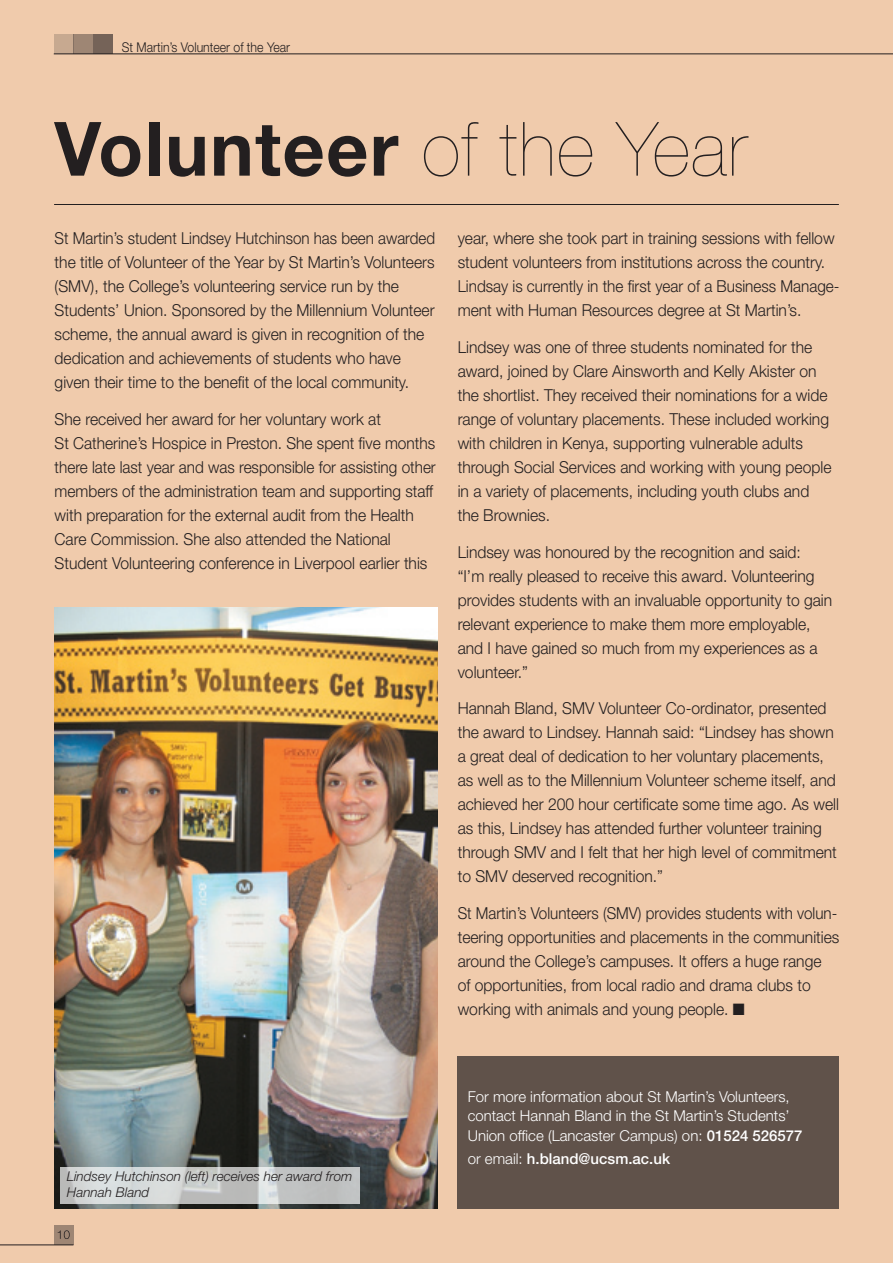
<style>
.page{position:relative;width:893px;height:1263px;background:#f0cbac}
.page>*{position:absolute;margin:0;border:0;box-sizing:border-box;transform-origin:0 0}
.t1{font:700 75px "Helvetica Neue";letter-spacing:.02em;color:#231f20}
.t2{font:300 16.5px/24px "Helvetica Neue";color:#231f20;scale:.95 1}
.t3{font:300 16.5px/24px "Helvetica Neue";color:#231f20;scale:.92 1}
.t4{font:300 15px/19.5px "Helvetica Neue";color:#fff}
.t5{font:500 15px "Helvetica Neue";color:#fff}
.t6{font:italic 300 13.5px/15px "Helvetica Neue";color:#231f20}
.t7{font:300 13.5px "Helvetica Neue";color:#231f20;scale:.91 1}
.s1{font-weight:200}
.s2{font-weight:500}
.s3{font-weight:300}
</style>
<div class="page">
<hr style="left:54px;top:204px;width:785px;height:1px;background:#231f20">
<div style="left:93px;top:34px;width:20px;height:20px;background:#756358"></div>
<div style="left:73px;top:34px;width:20px;height:20px;background:#9e8674"></div>
<div style="left:54px;top:34px;width:19px;height:20px;background:#c7a990"></div>
<hr style="left:0;top:1244px;width:73px;height:1px;background:#231f20">
<div style="left:54px;top:1225px;width:19px;height:20px;background:#9e8674"></div>
<hr style="left:54px;top:53px;width:839px;height:1px;background:#231f20">
<svg style="left:58px;top:1230px;width:12px;height:9px"></svg>
<div style="left:457px;top:1057px;width:382px;height:152px;background:#60524a"></div>
<img style="left:54px;top:607px;width:384px;height:602px">
<svg style="left:60px;top:1167px;width:299px;height:36px;background:#c9cccc"></svg>
<p class="t7" style="left:122px;top:39px;width:186px">St Martin’s Volunteer of the Year</p>
<p class="t1" style="left:55px;top:103px;width:694px">Volunteer <span class="s1">of the Year</span></p>
<p class="t3" style="left:55px;top:226px;width:415px">St Martin’s student Lindsey Hutchinson has been awarded the title of Volunteer of the Year by St Martin’s Volunteers (SMV), the College’s volunteering service run by the Students’ Union. Sponsored by the Millennium Volunteer scheme, the annual award is given in recognition of the dedication and achievements of students who have given their time to the benefit of the local community.</p>
<p class="t2" style="left:55px;top:407px;width:403px">She received her award for her voluntary work at<br>St Catherine’s Hospice in Preston. She spent five months there late last year and was responsible for assisting other members of the administration team and supporting staff with preparation for the external audit from the Health Care Commission. She also attended the National Student Volunteering conference in Liverpool earlier this</p>
<p class="t2" style="left:458px;top:226px;width:403px">year, where she took part in training sessions with fellow student volunteers from institutions across the country.<br>Lindsay is currently in the first year of a Business Manage&shy;ment with Human Resources degree at St Martin’s.</p>
<p class="t2" style="left:458px;top:335px;width:395px">Lindsey was one of three students nominated for the award, joined by Clare Ainsworth and Kelly Akister on the shortlist. They received their nominations for a wide range of voluntary placements. These included working with children in Kenya, supporting vulnerable adults through Social Services and working with young people in a variety of placements, including youth clubs and the Brownies.</p>
<p class="t2" style="left:458px;top:539px;width:396px">Lindsey was honoured by the recognition and said:<br>“I’m really pleased to receive this award. Volunteering provides students with an invaluable opportunity to gain relevant experience to make them more employable, and I have gained so much from my experiences as a volunteer.”</p>
<p class="t2" style="left:458px;top:696px;width:403px">Hannah Bland, SMV Volunteer Co-ordinator, presented the award to Lindsey. Hannah said: “Lindsey has shown a great deal of dedication to her voluntary placements, as well as to the Millennium Volunteer scheme itself, and achieved her 200 hour certificate some time ago. As well as this, Lindsey has attended further volunteer training through SMV and I felt that her high level of commitment to SMV deserved recognition.”</p>
<p class="t3" style="left:458px;top:901px;width:416px">St Martin’s Volunteers (SMV) provides students with volun&shy;teering opportunities and placements in the communities around the College’s campuses. It offers a huge range<br>of opportunities, from local radio and drama clubs to working with animals and young people. ■</p>
<p class="t6" style="left:67px;top:1169px;width:287px">Lindsey Hutchinson (left) receives her award from<br>Hannah Bland</p>
<p class="t4" style="left:468px;top:1086px;width:336px">For more information about St Martin’s Volunteers, contact Hannah Bland in the St Martin’s Students’<br>Union office (Lancaster Campus) on: <span class="s2">01524 526577</span></p>
<p class="t5" style="left:468px;top:1150px;width:204px"><span class="s3">or email:</span> h.bland@ucsm.ac.uk</p>
</div>
